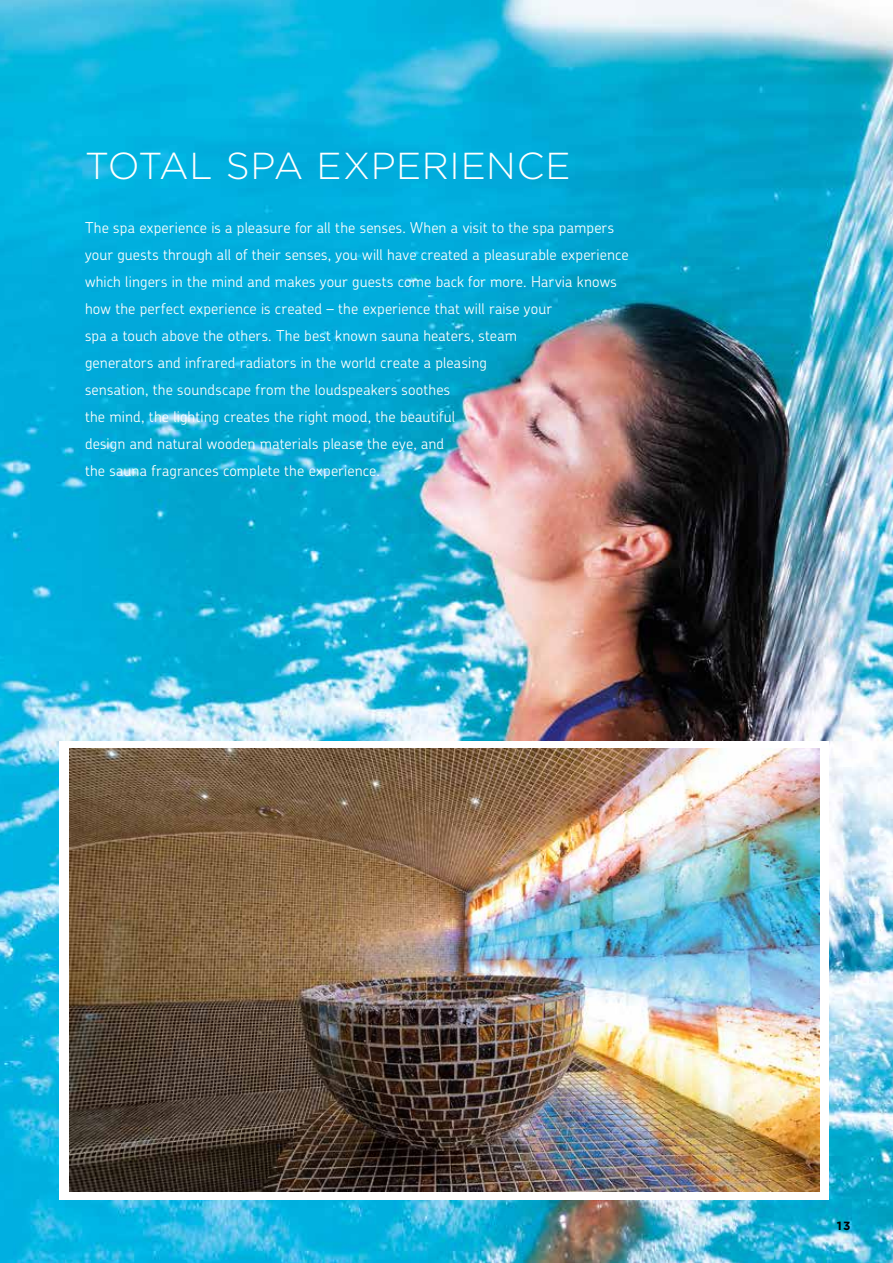
<style>
.page{position:relative;width:893px;height:1263px;background:#fff}
.page>*{position:absolute;margin:0;border:0;box-sizing:border-box;transform-origin:0 0}
.t1{font:300 37.5px "Gotham";letter-spacing:.015em;color:#fff}
.t2{font:300 15px/27px "Chevin Pro";letter-spacing:.01em;color:#fff}
.t3{font:700 11.85px "Gotham";color:#000}
</style>
<div class="page">
<img style="left:0;top:0;width:893px;height:1263px">
<div style="left:60px;top:741px;width:769px;height:458px;background:#fff"></div>
<img style="left:69px;top:748px;width:750px;height:443px">
<h1 class="t1" style="left:85px;top:142px;width:487px">TOTAL SPA EXPERIENCE</h1>
<p class="t2" style="left:85px;top:213px;width:545px">The spa experience is a pleasure for all the senses. When a visit to the spa pampers your guests through all of their senses, you will have created a pleasurable experience which lingers in the mind and makes your guests come back for more. Harvia knows how the perfect experience is created – the experience that will raise your<br>spa a touch above the others. The best known sauna heaters, steam<br>generators and infrared radiators in the world create a pleasing<br>sensation, the soundscape from the loudspeakers soothes<br>the mind, the lighting creates the right mood, the beautiful<br>design and natural wooden materials please the eye, and<br>the sauna fragrances complete the experience.</p>
<p class="t3" style="left:837px;top:1218px;width:15px">13</p>
</div>
